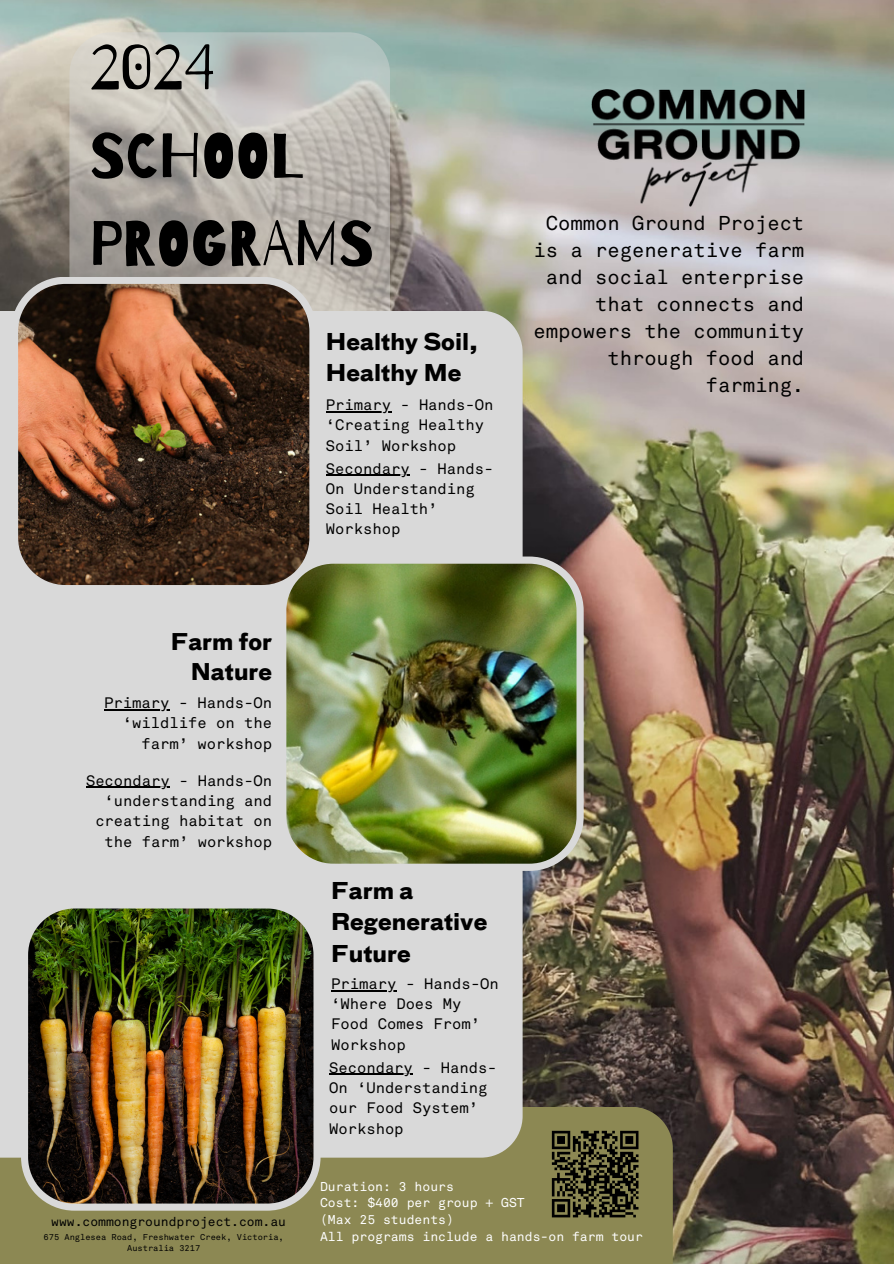
<style>
.page{position:relative;width:894px;height:1264px;background:#fff}
.page>*{position:absolute;margin:0;border:0;box-sizing:border-box;transform-origin:0 0}
.t1{font:62.7px "Barrio";color:#000}
.t2{font:700 22.5px/31.5px "Bau OT";color:#000}
.t3{font:700 22.35px/30.3px "Bau OT";color:#000;text-align:right}
.t4{font:19.8px/27px "Akkurat Mono";color:#000;text-align:right}
.t5{font:15px/20.2px "Akkurat Mono";color:#000}
.t6{font:12.75px "Akkurat Mono";color:#fff}
.t7{font:12.6px "Akkurat Mono Regular";color:#000}
.t8{font:8.4px/11.2px "Akkurat Mono Regular";color:#000;text-align:center}
</style>
<div class="page">
<img style="left:0;top:0;width:893px;height:1263px">
<div style="left:0;top:1106px;width:672px;height:157px;background:#8c8853"></div>
<svg style="left:69px;top:32px;width:321px;height:279px;background:#b6b3ad"></svg>
<div style="left:0;top:311px;width:522px;height:846px;background:#d9d9d9"></div>
<svg style="left:11px;top:277px;width:305px;height:315px;background:#684835"></svg>
<img style="left:21px;top:901px;width:299px;height:309px">
<img style="left:279px;top:556px;width:304px;height:314px">
<div style="left:546px;top:1125px;width:97px;height:97px;background:#8c8853"></div>
<svg style="left:551px;top:1130px;width:88px;height:88px"></svg>
<img style="left:591px;top:89px;width:213px;height:117px">
<hr style="left:326px;top:411px;width:65px;height:1px;background:#000">
<hr style="left:331px;top:990px;width:65px;height:1px;background:#000">
<hr style="left:86px;top:786px;width:84px;height:2px;background:#000">
<hr style="left:326px;top:475px;width:83px;height:1px;background:#000">
<hr style="left:104px;top:709px;width:65px;height:1px;background:#000">
<hr style="left:329px;top:1073px;width:84px;height:1px;background:#000">
<p class="t1" style="left:89px;top:34px;width:127px">2024</p>
<p class="t1" style="left:89px;top:122px;width:215px">SCHOOL</p>
<p class="t1" style="left:89px;top:210px;width:286px">PROGRAMS</p>
<p class="t2" style="left:326px;top:327px;width:154px">Healthy Soil,<br>Healthy Me</p>
<p class="t5" style="left:326px;top:396px;width:169px">Primary - Hands-On ‘Creating Healthy<br>Soil’ Workshop</p>
<p class="t5" style="left:326px;top:460px;width:169px">Secondary - Hands-<br>On Understanding<br>Soil Health’<br>Workshop</p>
<p class="t4" style="left:533px;top:211px;width:272px">Common Ground Project is a regenerative farm and social enterprise that connects and empowers the community through food and farming.</p>
<p class="t3" style="left:171px;top:628px;width:103px">Farm for<br>Nature</p>
<p class="t5" style="left:104px;top:694px;width:169px;text-align:right">Primary - Hands-On ‘wildlife on the farm’ workshop</p>
<p class="t5" style="left:86px;top:772px;width:187px;text-align:right">Secondary - Hands-On ‘understanding and creating habitat on the farm’ workshop</p>
<p class="t2" style="left:331px;top:876px;width:157px">Farm a<br>Regenerative<br>Future</p>
<p class="t5" style="left:331px;top:975px;width:169px">Primary - Hands-On ‘Where Does My<br>Food Comes From’<br>Workshop</p>
<p class="t5" style="left:329px;top:1058px;width:169px">Secondary - Hands-<br>On ‘Understanding our Food System’<br>Workshop</p>
<p class="t7" style="left:51px;top:1216px;width:236px">www.commongroundproject.com.au</p>
<p class="t8" style="left:44px;top:1231px;width:242px">675 Anglesea Road, Freshwater Creek, Victoria,<br>Australia 3217</p>
<p class="t6" style="left:320px;top:1181px;width:135px">Duration: 3 hours</p>
<p class="t6" style="left:320px;top:1198px;width:206px">Cost: $400 per group + GST</p>
<p class="t6" style="left:320px;top:1215px;width:135px">(Max 25 students)</p>
<p class="t6" style="left:320px;top:1231px;width:324px">All programs include a hands-on farm tour</p>
</div>
